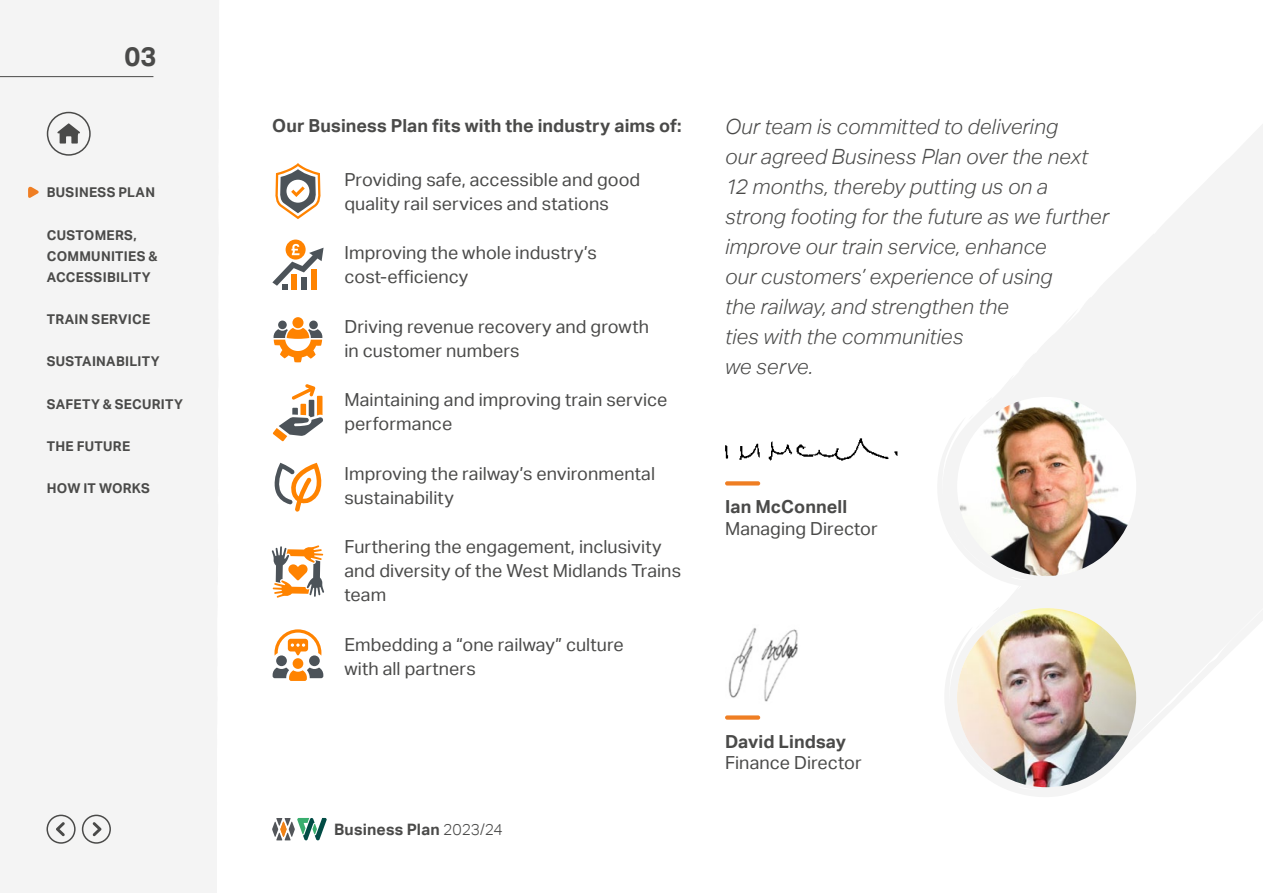
<style>
.page{position:relative;width:1263px;height:893px;background:#fff}
.page>*{position:absolute;margin:0;border:0;box-sizing:border-box;transform-origin:0 0}
.t1{font:700 27px "Aktiv Grotesk";color:#4a4a49}
.t2{font:italic 300 21px/30px "Aktiv Grotesk";letter-spacing:.005em;color:#4a4a49}
.t3{font:18px/24px "Aktiv Grotesk";letter-spacing:.005em;color:#4a4a49}
.t4{font:700 18px "Aktiv Grotesk";letter-spacing:.005em;color:#4a4a49}
.t5{font:700 15.75px "Aktiv Grotesk";letter-spacing:.015em;color:#4a4a49}
.t6{font:700 13.5px/21px "Aktiv Grotesk";letter-spacing:.02em;color:#4a4a49}
.s1{font-weight:300}
</style>
<div class="page">
<div style="left:0;top:0;width:216px;height:893px;background:#f4f4f4"></div>
<hr style="left:0;top:76px;width:153px;height:1px;background:#4a4a49">
<svg style="left:272px;top:817px;width:55px;height:24px"></svg>
<div style="left:46px;top:815px;width:30px;height:29px;border:2px solid #4a4a49;border-radius:50%"></div>
<div style="left:82px;top:815px;width:29px;height:29px;border:2px solid #4a4a49;border-radius:50%"></div>
<svg style="left:56px;top:822px;width:9px;height:14px"></svg>
<svg style="left:93px;top:822px;width:8px;height:14px"></svg>
<svg style="left:57px;top:123px;width:23px;height:21px"></svg>
<div style="left:47px;top:112px;width:44px;height:44px;border:2px solid #4a4a49;border-radius:50%"></div>
<svg style="left:28px;top:186px;width:11px;height:12px"></svg>
<svg style="left:945px;top:588px;width:318px;height:209px"></svg>
<svg style="left:992px;top:603px;width:10px;height:9px"></svg>
<svg style="left:938px;top:124px;width:325px;height:464px;fill:#f4f4f4"></svg>
<svg style="left:985px;top:394px;width:10px;height:9px"></svg>
<div style="left:725px;top:481px;width:35px;height:5px;background:#ef7e23;border-radius:2px"></div>
<img style="left:957px;top:397px;width:179px;height:179px;border-radius:90px">
<img style="left:725px;top:438px;width:173px;height:23px">
<div style="left:286px;top:240px;width:20px;height:20px;background:#ff8300;border-radius:50%"></div>
<svg style="left:272px;top:244px;width:52px;height:45px"></svg>
<svg style="left:273px;top:384px;width:50px;height:57px"></svg>
<svg style="left:275px;top:163px;width:46px;height:56px"></svg>
<div style="left:309px;top:321px;width:9px;height:8px;background:#4c5359;border-radius:50%"></div>
<div style="left:278px;top:321px;width:9px;height:8px;background:#4c5359;border-radius:50%"></div>
<svg style="left:274px;top:328px;width:48px;height:34px"></svg>
<div style="left:292px;top:317px;width:11px;height:11px;background:#ff8300;border-radius:50%"></div>
<div style="left:276px;top:655px;width:11px;height:11px;background:#4c5359;border-radius:50%"></div>
<div style="left:309px;top:655px;width:11px;height:11px;background:#4c5359;border-radius:50%"></div>
<div style="left:293px;top:658px;width:10px;height:11px;background:#ff8300;border-radius:50%"></div>
<svg style="left:273px;top:667px;width:50px;height:14px"></svg>
<svg style="left:274px;top:629px;width:47px;height:27px"></svg>
<svg style="left:272px;top:545px;width:52px;height:53px"></svg>
<svg style="left:274px;top:463px;width:48px;height:49px"></svg>
<img style="left:957px;top:608px;width:179px;height:179px;border-radius:89px">
<div style="left:725px;top:715px;width:35px;height:5px;background:#ef7e23;border-radius:2px"></div>
<img style="left:728px;top:628px;width:70px;height:74px">
<h1 class="t1" style="left:124px;top:41px;width:34px">03</h1>
<p class="t6" style="left:47px;top:182px;width:110px">BUSINESS PLAN</p>
<p class="t6" style="left:47px;top:225px;width:112px">CUSTOMERS,<br>COMMUNITIES &amp;<br>ACCESSIBILITY</p>
<p class="t6" style="left:47px;top:309px;width:105px">TRAIN SERVICE</p>
<p class="t6" style="left:47px;top:351px;width:114px">SUSTAINABILITY</p>
<p class="t6" style="left:47px;top:393px;width:138px">SAFETY &amp; SECURITY</p>
<p class="t6" style="left:47px;top:436px;width:85px">THE FUTURE</p>
<p class="t6" style="left:47px;top:478px;width:105px">HOW IT WORKS</p>
<p class="t4" style="left:272px;top:115px;width:411px">Our Business Plan fits with the industry aims of:</p>
<p class="t3" style="left:344px;top:167px;width:297px">Providing safe, accessible and good quality rail services and stations</p>
<p class="t3" style="left:344px;top:241px;width:254px">Improving the whole industry’s cost-efficiency</p>
<p class="t3" style="left:344px;top:314px;width:306px">Driving revenue recovery and growth in customer numbers</p>
<p class="t3" style="left:344px;top:388px;width:324px">Maintaining and improving train service performance</p>
<p class="t3" style="left:344px;top:462px;width:312px">Improving the railway’s environmental sustainability</p>
<p class="t3" style="left:344px;top:535px;width:338px">Furthering the engagement, inclusivity and diversity of the West Midlands Trains team</p>
<p class="t3" style="left:344px;top:633px;width:281px">Embedding a “one railway” culture with all partners</p>
<p class="t5" style="left:334px;top:820px;width:170px">Business Plan <span class="s1">2023/24</span></p>
<p class="t2" style="left:725px;top:112px;width:385px">Our team is committed to delivering<br>our agreed Business Plan over the next<br>12 months, thereby putting us on a strong footing for the future as we further improve our train service, enhance<br>our customers’ experience of using<br>the railway, and strengthen the<br>ties with the communities<br>we serve.</p>
<p class="t4" style="left:725px;top:496px;width:124px">Ian McConnell</p>
<p class="t3" style="left:725px;top:517px;width:154px">Managing Director</p>
<p class="t4" style="left:725px;top:731px;width:123px">David Lindsay</p>
<p class="t3" style="left:725px;top:751px;width:138px">Finance Director</p>
</div>
